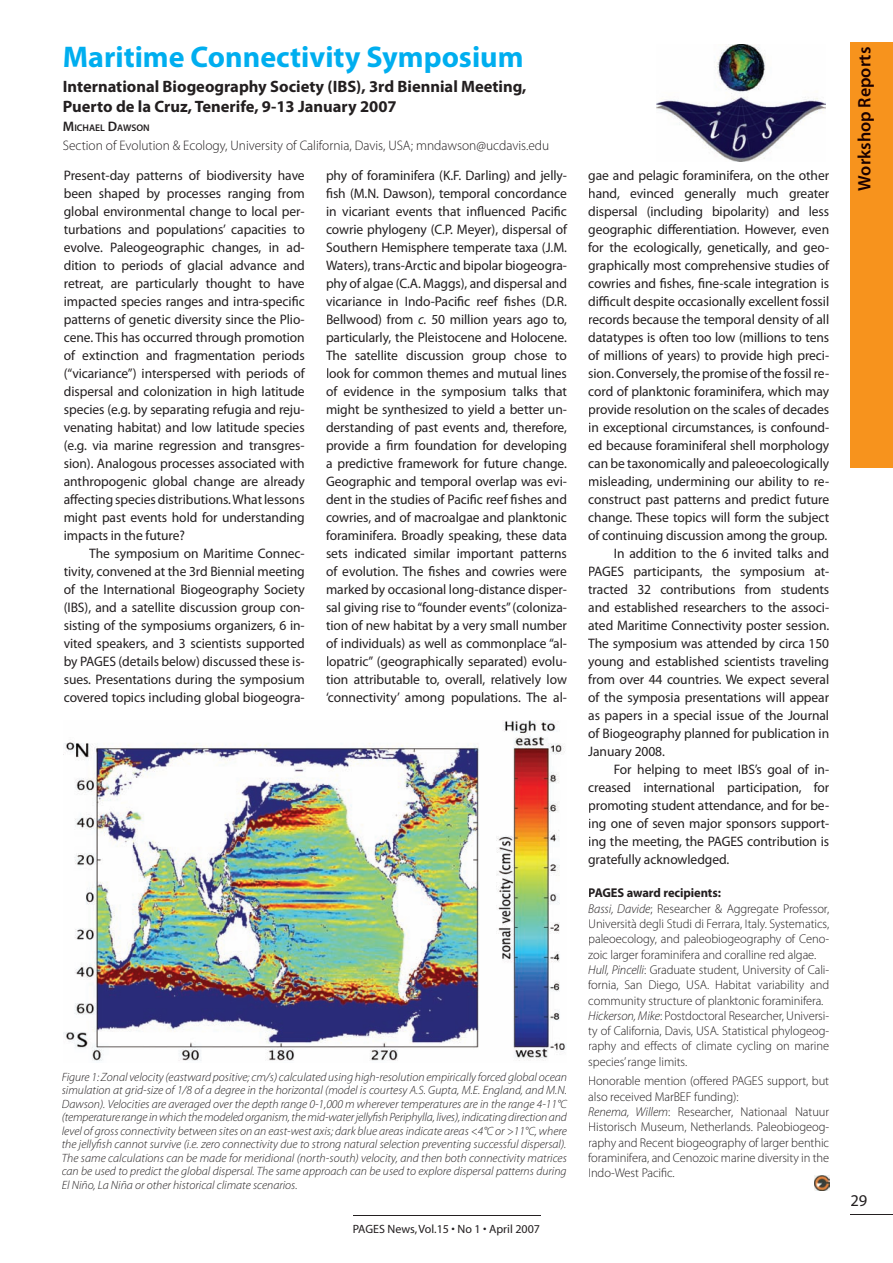
<style>
.page{position:relative;width:893px;height:1263px;background:#fff}
.page>*{position:absolute;margin:0;border:0;box-sizing:border-box;transform-origin:0 0}
.t1{font:700 30px "Myriad Pro";color:#00aeef}
.t2{font:600 18px "Myriad Pro";color:#1b0000}
.t3{font:700 16.5px/19.8px "Myriad Pro";color:#231f20}
.t4{font:16.5px "Myriad Pro";color:#231f20}
.t5{font:13.8px/18px "Myriad Pro";letter-spacing:-.005em;color:#231f20;text-align:justify}
.t6{font:300 13.8px "Myriad Pro";color:#231f20}
.t7{font:300 12.75px/15.3px "Myriad Pro";letter-spacing:-.005em;color:#231f20}
.t8{font:italic 300 12px/13.5px "Myriad Pro";color:#231f20;text-align:justify}
.t9{font:12px "Myriad";color:#231f20}
.t10{font:600 9.6px "Myriad Pro";color:#231f20}
.s1{font-size:13.8px}
.s2{font-style:italic}
.s3{font-weight:700}
</style>
<div class="page">
<hr style="left:850px;top:1215px;width:43px;height:1px;background:#231f20">
<hr style="left:353px;top:1215px;width:187px;height:1px;background:#231f20">
<div style="left:850px;top:43px;width:43px;height:425px;background:#f7931d"></div>
<img style="left:814px;top:1176px;width:15px;height:15px">
<img style="left:64px;top:720px;width:502px;height:341px">
<img style="left:657px;top:45px;width:168px;height:117px">
<h1 class="t1" style="left:63px;top:40px;width:462px">Maritime Connectivity Symposium</h1>
<p class="t3" style="left:63px;top:77px;width:465px">International Biogeography Society (IBS), 3rd Biennial Meeting,<br>Puerto de la Cruz, Tenerife, 9-13 January 2007</p>
<p class="t10" style="left:63px;top:123px;width:89px"><span class="s1">M</span>ICHAEL <span class="s1">D</span>AWSON</p>
<p class="t6" style="left:63px;top:138px;width:488px">Section of Evolution &amp; Ecology, University of California, Davis, USA; mndawson@ucdavis.edu</p>
<p class="t5" style="left:64px;top:167px;width:242px">Present-day patterns of biodiversity have been shaped by processes ranging from global environmental change to local per&shy;turbations and populations’ capacities to evolve. Paleogeographic changes, in ad&shy;dition to periods of glacial advance and retreat, are particularly thought to have impacted species ranges and intra-specific patterns of genetic diversity since the Plio&shy;cene. This has occurred through promotion of extinction and fragmentation periods (“vicariance”) interspersed with periods of dispersal and colonization in high latitude species (e.g. by separating refugia and reju&shy;venating habitat) and low latitude species (e.g. via marine regression and transgres&shy;sion). Analogous processes associated with anthropogenic global change are already affecting species distributions. What lessons might past events hold for understanding impacts in the future?</p>
<p class="t5" style="left:64px;top:545px;width:242px;text-indent:26px">The symposium on Maritime Connec&shy;tivity, convened at the 3rd Biennial meeting of the International Biogeography Society (IBS), and a satellite discussion group con&shy;sisting of the symposiums organizers, 6 in&shy;vited speakers, and 3 scientists supported by PAGES (details below) discussed these is&shy;sues. Presentations during the symposium covered topics including global biogeogra-</p>
<p class="t5" style="left:326px;top:167px;width:242px">phy of foraminifera (K.F. Darling) and jelly&shy;fish (M.N. Dawson), temporal concordance in vicariant events that influenced Pacific cowrie phylogeny (C.P. Meyer), dispersal of Southern Hemisphere temperate taxa (J.M.<br>Waters), trans-Arctic and bipolar biogeogra&shy;phy of algae (C.A. Maggs), and dispersal and vicariance in Indo-Pacific reef fishes (D.R.<br>Bellwood) from <span class="s2">c.</span> 50 million years ago to, particularly, the Pleistocene and Holocene.<br>The satellite discussion group chose to look for common themes and mutual lines of evidence in the symposium talks that might be synthesized to yield a better un&shy;derstanding of past events and, therefore, provide a firm foundation for developing a predictive framework for future change.<br>Geographic and temporal overlap was evi&shy;dent in the studies of Pacific reef fishes and cowries, and of macroalgae and planktonic foraminifera. Broadly speaking, these data sets indicated similar important patterns of evolution. The fishes and cowries were marked by occasional long-distance disper&shy;sal giving rise to “founder events” (coloniza&shy;tion of new habitat by a very small number of individuals) as well as commonplace “al&shy;lopatric” (geographically separated) evolu&shy;tion attributable to, overall, relatively low ‘connectivity’ among populations. The al-</p>
<p class="t5" style="left:588px;top:167px;width:242px">gae and pelagic foraminifera, on the other</p>
<p class="t5" style="left:588px;top:185px;width:242px">hand, evinced generally much greater</p>
<p class="t5" style="left:588px;top:203px;width:242px">dispersal (including bipolarity) and less</p>
<p class="t5" style="left:588px;top:221px;width:242px">geographic differentiation. However, even</p>
<p class="t5" style="left:588px;top:239px;width:242px">for the ecologically, genetically, and geo-</p>
<p class="t5" style="left:588px;top:257px;width:242px">graphically most comprehensive studies of</p>
<p class="t5" style="left:588px;top:275px;width:242px">cowries and fishes, fine-scale integration is</p>
<p class="t5" style="left:588px;top:293px;width:242px">difficult despite occasionally excellent fossil</p>
<p class="t5" style="left:588px;top:311px;width:242px">records because the temporal density of all</p>
<p class="t5" style="left:588px;top:329px;width:242px">datatypes is often too low (millions to tens</p>
<p class="t5" style="left:588px;top:347px;width:242px">of millions of years) to provide high preci-</p>
<p class="t5" style="left:588px;top:365px;width:242px">sion. Conversely, the promise of the fossil re-</p>
<p class="t5" style="left:588px;top:383px;width:242px">cord of planktonic foraminifera, which may</p>
<p class="t5" style="left:588px;top:401px;width:242px">provide resolution on the scales of decades</p>
<p class="t5" style="left:588px;top:419px;width:242px">in exceptional circumstances, is confound-</p>
<p class="t5" style="left:588px;top:437px;width:242px">ed because foraminiferal shell morphology</p>
<p class="t5" style="left:588px;top:455px;width:242px">can be taxonomically and paleoecologically</p>
<p class="t5" style="left:588px;top:473px;width:242px">misleading, undermining our ability to re-</p>
<p class="t5" style="left:588px;top:491px;width:242px">construct past patterns and predict future</p>
<p class="t5" style="left:588px;top:509px;width:242px">change. These topics will form the subject</p>
<p class="t5" style="left:588px;top:527px;width:241px">of continuing discussion among the group.</p>
<p class="t5" style="left:614px;top:545px;width:217px">In addition to the 6 invited talks and</p>
<p class="t5" style="left:588px;top:563px;width:242px">PAGES participants, the symposium at-</p>
<p class="t5" style="left:588px;top:581px;width:242px">tracted 32 contributions from students</p>
<p class="t5" style="left:588px;top:599px;width:242px">and established researchers to the associ-</p>
<p class="t5" style="left:588px;top:617px;width:242px">ated Maritime Connectivity poster session.</p>
<p class="t5" style="left:588px;top:635px;width:242px">The symposium was attended by circa 150</p>
<p class="t5" style="left:588px;top:653px;width:242px">young and established scientists traveling</p>
<p class="t5" style="left:588px;top:671px;width:242px">from over 44 countries. We expect several</p>
<p class="t5" style="left:588px;top:689px;width:242px">of the symposia presentations will appear</p>
<p class="t5" style="left:588px;top:707px;width:242px">as papers in a special issue of the Journal</p>
<p class="t5" style="left:588px;top:725px;width:242px">of Biogeography planned for publication in</p>
<p class="t5" style="left:588px;top:743px;width:78px">January 2008.</p>
<p class="t5" style="left:614px;top:761px;width:217px">For helping to meet IBS’s goal of in-</p>
<p class="t5" style="left:588px;top:779px;width:242px">creased international participation, for</p>
<p class="t5" style="left:588px;top:797px;width:242px">promoting student attendance, and for be-</p>
<p class="t5" style="left:588px;top:815px;width:242px">ing one of seven major sponsors support-</p>
<p class="t5" style="left:588px;top:833px;width:242px">ing the meeting, the PAGES contribution is</p>
<p class="t5" style="left:588px;top:851px;width:143px">gratefully acknowledged.</p>
<p class="t7" style="left:588px;top:886px;width:242px"><span class="s3">PAGES award recipients:<br></span><span class="s2">Bassi, Davide</span>; Researcher &amp; Aggregate Professor, Università degli Studi di Ferrara, Italy. Systematics, paleoecology, and paleobiogeography of Ceno&shy;zoic larger foraminifera and coralline red algae.<br><span class="s2">Hull, Pincelli</span>: Graduate student, University of Cali&shy;fornia, San Diego, USA. Habitat variability and community structure of planktonic foraminifera.<br><span class="s2">Hickerson, Mike</span>: Postdoctoral Researcher, Universi&shy;ty of California, Davis, USA. Statistical phylogeog&shy;raphy and effects of climate cycling on marine species’ range limits.</p>
<p class="t7" style="left:588px;top:1073px;width:242px">Honorable mention (offered PAGES support, but also received MarBEF funding):<br><span class="s2">Renema, Willem</span>: Researcher, Nationaal Natuur Historisch Museum, Netherlands. Paleobiogeog&shy;raphy and Recent biogeography of larger benthic foraminifera, and Cenozoic marine diversity in the Indo-West Pacific.</p>
<p class="t8" style="left:62px;top:1070px;width:507px">Figure 1: Zonal velocity (eastward positive; cm/s) calculated using high-resolution empirically forced global ocean simulation at grid-size of 1/8 of a degree in the horizontal (model is courtesy A.S. Gupta, M.E. England, and M.N.<br>Dawson). Velocities are averaged over the depth range 0-1,000 m wherever temperatures are in the range 4-11°C (temperature range in which the modeled organism, the mid-water jellyfish Periphylla, lives), indicating direction and level of gross connectivity between sites on an east-west axis; dark blue areas indicate areas &lt;4°C or &gt;11°C, where the jellyfish cannot survive (i.e. zero connectivity due to strong natural selection preventing successful dispersal).<br>The same calculations can be made for meridional (north-south) velocity, and then both connectivity matrices can be used to predict the global dispersal. The same approach can be used to explore dispersal patterns during El Niño, La Niña or other historical climate scenarios.</p>
<p class="t9" style="left:353px;top:1223px;width:189px">PAGES News, Vol.15 • No 1 • April 2007</p>
<h2 class="t2" style="left:854px;top:191px;width:145px;rotate:-90deg">Workshop Reports</h2>
<p class="t4" style="left:850px;top:1191px;width:18px">29</p>
</div>
